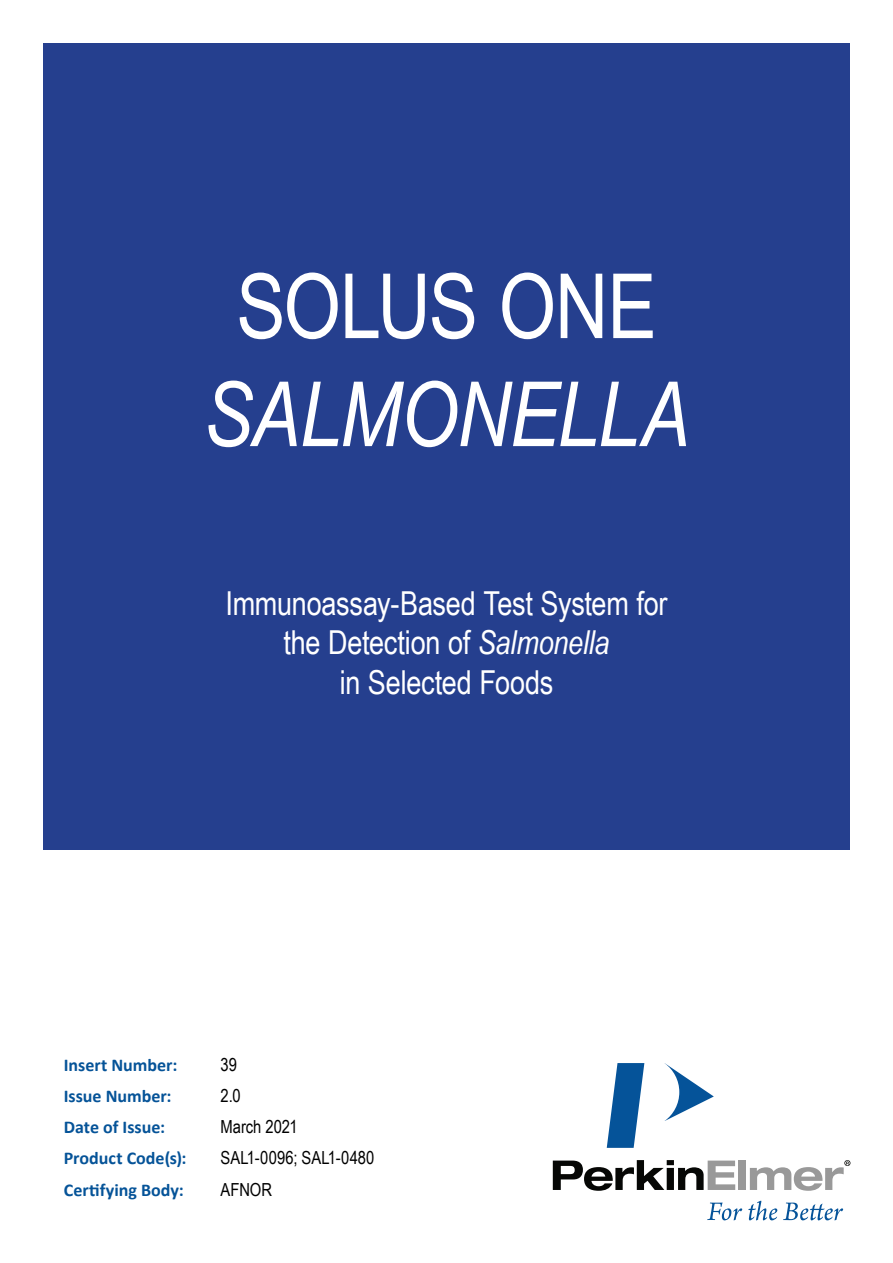
<style>
.page{position:relative;width:893px;height:1263px;background:#fff}
.page>*{position:absolute;margin:0;border:0;box-sizing:border-box;transform-origin:0 0}
.t1{font:italic 90px "Arial Narrow";letter-spacing:-.01em;color:#fff}
.t2{font:90px "Arial Narrow";letter-spacing:-.015em;color:#fff}
.t3{font:33px/39.6px "Arial Narrow";letter-spacing:-.005em;color:#fff;text-align:center}
.t4{font:700 18px "Calibri";color:#055398}
.t5{font:18px "Arial Narrow";color:#000}
.s1{font-style:italic}
</style>
<div class="page">
<div style="left:43px;top:43px;width:807px;height:807px;background:#253f8e"></div>
<svg style="left:553px;top:1160px;width:182px;height:31px"></svg>
<div style="left:738px;top:1160px;width:8px;height:30px;background:#999"></div>
<svg style="left:665px;top:1063px;width:49px;height:58px"></svg>
<svg style="left:607px;top:1063px;width:37px;height:85px"></svg>
<svg style="left:750px;top:1160px;width:100px;height:31px"></svg>
<svg style="left:707px;top:1202px;width:35px;height:18px"></svg>
<svg style="left:748px;top:1201px;width:29px;height:19px"></svg>
<svg style="left:783px;top:1202px;width:60px;height:18px"></svg>
<p class="t2" style="left:236px;top:240px;width:422px">SOLUS ONE</p>
<p class="t1" style="left:203px;top:352px;width:488px">SALMONELLA</p>
<p class="t3" style="left:225px;top:582px;width:444px">Immunoassay-Based Test System for the Detection of <span class="s1">Salmonella<br></span>in Selected Foods</p>
<p class="t4" style="left:64px;top:1052px;width:115px">Insert Number:</p>
<p class="t5" style="left:221px;top:1051px;width:18px">39</p>
<p class="t4" style="left:64px;top:1084px;width:109px">Issue Number:</p>
<p class="t5" style="left:221px;top:1083px;width:22px">2.0</p>
<p class="t4" style="left:64px;top:1114px;width:103px">Date of Issue:</p>
<p class="t5" style="left:221px;top:1113px;width:79px">March 2021</p>
<p class="t4" style="left:64px;top:1145px;width:124px">Product Code(s):</p>
<p class="t5" style="left:221px;top:1144px;width:155px">SAL1-0096; SAL1-0480</p>
<p class="t4" style="left:64px;top:1177px;width:122px">Certifying Body:</p>
<p class="t5" style="left:221px;top:1176px;width:53px">AFNOR</p>
</div>
